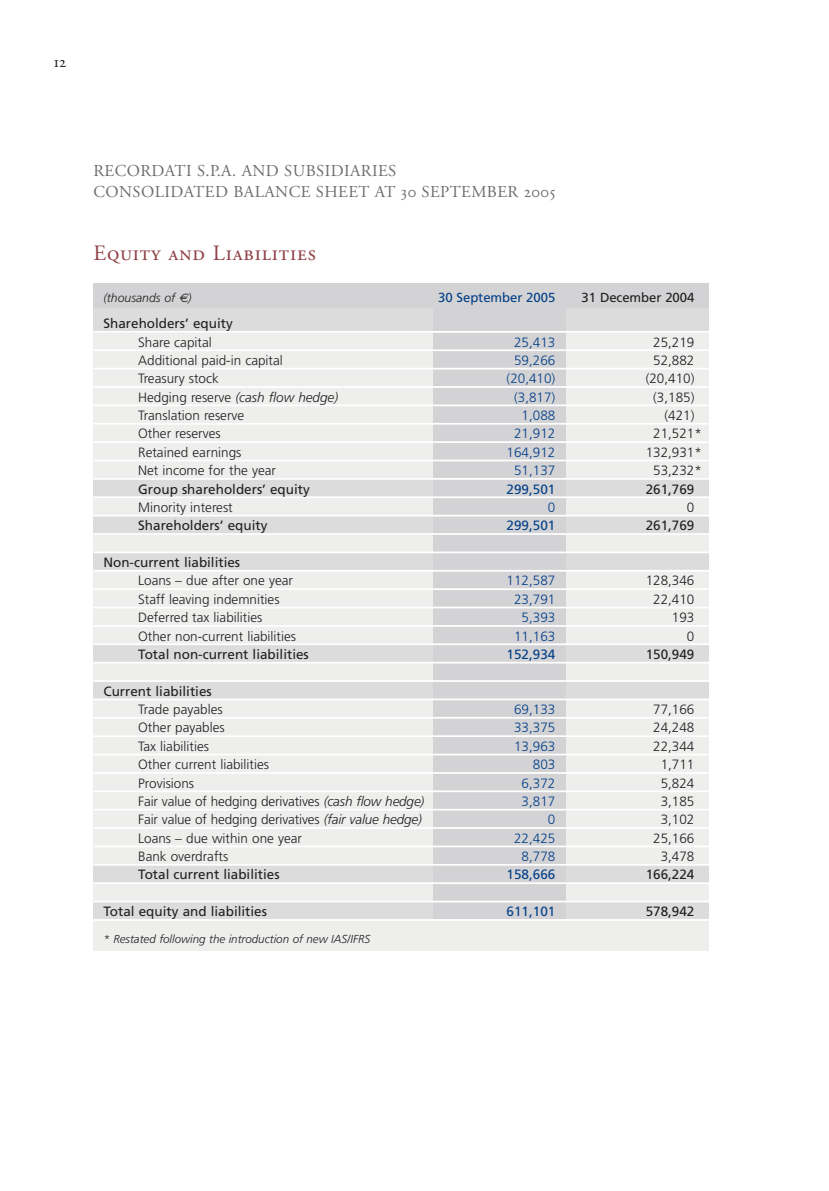
<style>
.page{position:relative;width:829px;height:1191px;background:#fff}
.page>*{position:absolute;margin:0;border:0;box-sizing:border-box;transform-origin:0 0}
.t1{font:21.88px "Adobe Garamond Regular SC";letter-spacing:.035em;color:#8f4147}
.t2{font:16.62px/21px "Adobe Garamond Regular SC";letter-spacing:.025em;color:#6c6d70}
.t3{font:300 13.47px "Frutiger";color:#231f20}
.t4{font:13.47px "Frutiger";color:#231f20}
.t5{font:300 13.47px "Frutiger";color:#034088}
.t6{font:13.47px "Frutiger";color:#034088}
.t7{font:italic 300 13.47px "Frutiger";color:#231f20}
.t8{font:13.12px "Frutiger";letter-spacing:-.005em;color:#034088}
.t9{font:13.12px "Frutiger";letter-spacing:-.005em;color:#231f20}
.t10{font:italic 300 12.25px "Frutiger";color:#231f20}
.t11{font:italic 300 11.55px "Frutiger";color:#231f20}
.s1{font-family:"Euro Sans";font-weight:400}
.s2{font-style:normal}
.s3{font-style:italic}
</style>
<div class="page">
<svg style="left:93px;top:283px;width:616px;height:668px;background:#e6e6e6"></svg>
<p class="t2" style="left:93px;top:162px;width:463px">RECORDATI S.P.A. AND SUBSIDIARIES<br>CONSOLIDATED BALANCE SHEET AT 30 SEPTEMBER 2005</p>
<h1 class="t1" style="left:93px;top:244px;width:224px">Equity and Liabilities</h1>
<p class="t10" style="left:103px;top:293px;width:90px">(thousands of <span class="s1">€</span>)</p>
<p class="t8" style="left:438px;top:292px;width:118px">30 September 2005</p>
<p class="t9" style="left:581px;top:292px;width:114px">31 December 2004</p>
<p class="t4" style="left:103px;top:318px;width:131px">Shareholders’ equity</p>
<p class="t3" style="left:138px;top:336px;width:75px">Share capital</p>
<p class="t5" style="left:514px;top:336px;width:43px">25,413</p>
<p class="t3" style="left:652px;top:336px;width:43px">25,219</p>
<p class="t3" style="left:138px;top:355px;width:146px">Additional paid-in capital</p>
<p class="t5" style="left:514px;top:355px;width:43px">59,266</p>
<p class="t3" style="left:652px;top:355px;width:43px">52,882</p>
<p class="t3" style="left:138px;top:373px;width:82px">Treasury stock</p>
<p class="t5" style="left:506px;top:373px;width:50px">(20,410)</p>
<p class="t3" style="left:645px;top:373px;width:50px">(20,410)</p>
<p class="t7" style="left:138px;top:392px;width:201px"><span class="s2">Hedging reserve</span> (cash flow hedge)</p>
<p class="t5" style="left:514px;top:392px;width:43px">(3,817)</p>
<p class="t3" style="left:652px;top:392px;width:43px">(3,185)</p>
<p class="t3" style="left:138px;top:410px;width:107px">Translation reserve</p>
<p class="t5" style="left:521px;top:410px;width:35px">1,088</p>
<p class="t3" style="left:664px;top:410px;width:31px">(421)</p>
<p class="t3" style="left:138px;top:428px;width:84px">Other reserves</p>
<p class="t5" style="left:514px;top:428px;width:43px">21,912</p>
<p class="t3" style="left:652px;top:428px;width:50px">21,521*</p>
<p class="t3" style="left:138px;top:447px;width:105px">Retained earnings</p>
<p class="t5" style="left:506px;top:447px;width:50px">164,912</p>
<p class="t3" style="left:645px;top:447px;width:58px">132,931*</p>
<p class="t3" style="left:138px;top:465px;width:139px">Net income for the year</p>
<p class="t5" style="left:514px;top:465px;width:43px">51,137</p>
<p class="t3" style="left:652px;top:465px;width:50px">53,232*</p>
<p class="t4" style="left:138px;top:483px;width:173px">Group shareholders’ equity</p>
<p class="t6" style="left:506px;top:483px;width:50px">299,501</p>
<p class="t4" style="left:645px;top:483px;width:50px">261,769</p>
<p class="t3" style="left:138px;top:502px;width:96px">Minority interest</p>
<p class="t5" style="left:547px;top:502px;width:9px">0</p>
<p class="t3" style="left:686px;top:502px;width:9px">0</p>
<p class="t4" style="left:138px;top:520px;width:131px">Shareholders’ equity</p>
<p class="t6" style="left:506px;top:520px;width:50px">299,501</p>
<p class="t4" style="left:645px;top:520px;width:50px">261,769</p>
<p class="t4" style="left:103px;top:557px;width:138px">Non-current liabilities</p>
<p class="t3" style="left:138px;top:575px;width:156px">Loans – due after one year</p>
<p class="t5" style="left:506px;top:575px;width:50px">112,587</p>
<p class="t3" style="left:645px;top:575px;width:50px">128,346</p>
<p class="t3" style="left:138px;top:594px;width:143px">Staff leaving indemnities</p>
<p class="t5" style="left:514px;top:594px;width:43px">23,791</p>
<p class="t3" style="left:652px;top:594px;width:43px">22,410</p>
<p class="t3" style="left:138px;top:612px;width:126px">Deferred tax liabilities</p>
<p class="t5" style="left:521px;top:612px;width:35px">5,393</p>
<p class="t3" style="left:671px;top:612px;width:24px">193</p>
<p class="t3" style="left:138px;top:630px;width:159px">Other non-current liabilities</p>
<p class="t5" style="left:514px;top:630px;width:43px">11,163</p>
<p class="t3" style="left:686px;top:630px;width:9px">0</p>
<p class="t4" style="left:138px;top:649px;width:172px">Total non-current liabilities</p>
<p class="t6" style="left:506px;top:649px;width:50px">152,934</p>
<p class="t4" style="left:645px;top:649px;width:50px">150,949</p>
<p class="t4" style="left:103px;top:686px;width:110px">Current liabilities</p>
<p class="t3" style="left:138px;top:704px;width:86px">Trade payables</p>
<p class="t5" style="left:514px;top:704px;width:43px">69,133</p>
<p class="t3" style="left:652px;top:704px;width:43px">77,166</p>
<p class="t3" style="left:138px;top:722px;width:88px">Other payables</p>
<p class="t5" style="left:514px;top:722px;width:43px">33,375</p>
<p class="t3" style="left:652px;top:722px;width:43px">24,248</p>
<p class="t3" style="left:138px;top:741px;width:72px">Tax liabilities</p>
<p class="t5" style="left:514px;top:741px;width:43px">13,963</p>
<p class="t3" style="left:652px;top:741px;width:43px">22,344</p>
<p class="t3" style="left:138px;top:759px;width:132px">Other current liabilities</p>
<p class="t5" style="left:532px;top:759px;width:24px">803</p>
<p class="t3" style="left:660px;top:759px;width:35px">1,711</p>
<p class="t3" style="left:138px;top:777px;width:57px">Provisions</p>
<p class="t5" style="left:521px;top:777px;width:35px">6,372</p>
<p class="t3" style="left:660px;top:777px;width:35px">5,824</p>
<p class="t3" style="left:138px;top:796px;width:287px">Fair value of hedging derivatives <span class="s3">(cash flow hedge)</span></p>
<p class="t5" style="left:521px;top:796px;width:35px">3,817</p>
<p class="t3" style="left:660px;top:796px;width:35px">3,185</p>
<p class="t3" style="left:138px;top:814px;width:285px">Fair value of hedging derivatives <span class="s3">(fair value hedge)</span></p>
<p class="t5" style="left:547px;top:814px;width:9px">0</p>
<p class="t3" style="left:660px;top:814px;width:35px">3,102</p>
<p class="t3" style="left:138px;top:833px;width:165px">Loans – due within one year</p>
<p class="t5" style="left:514px;top:833px;width:43px">22,425</p>
<p class="t3" style="left:652px;top:833px;width:43px">25,166</p>
<p class="t3" style="left:138px;top:851px;width:91px">Bank overdrafts</p>
<p class="t5" style="left:521px;top:851px;width:35px">8,778</p>
<p class="t3" style="left:660px;top:851px;width:35px">3,478</p>
<p class="t4" style="left:138px;top:869px;width:143px">Total current liabilities</p>
<p class="t6" style="left:506px;top:869px;width:50px">158,666</p>
<p class="t4" style="left:645px;top:869px;width:50px">166,224</p>
<p class="t4" style="left:103px;top:906px;width:165px">Total equity and liabilities</p>
<p class="t6" style="left:506px;top:906px;width:50px">611,101</p>
<p class="t4" style="left:645px;top:906px;width:50px">578,942</p>
<p class="t11" style="left:103px;top:934px;width:268px">* Restated following the introduction of new IAS/IFRS</p>
</div>
